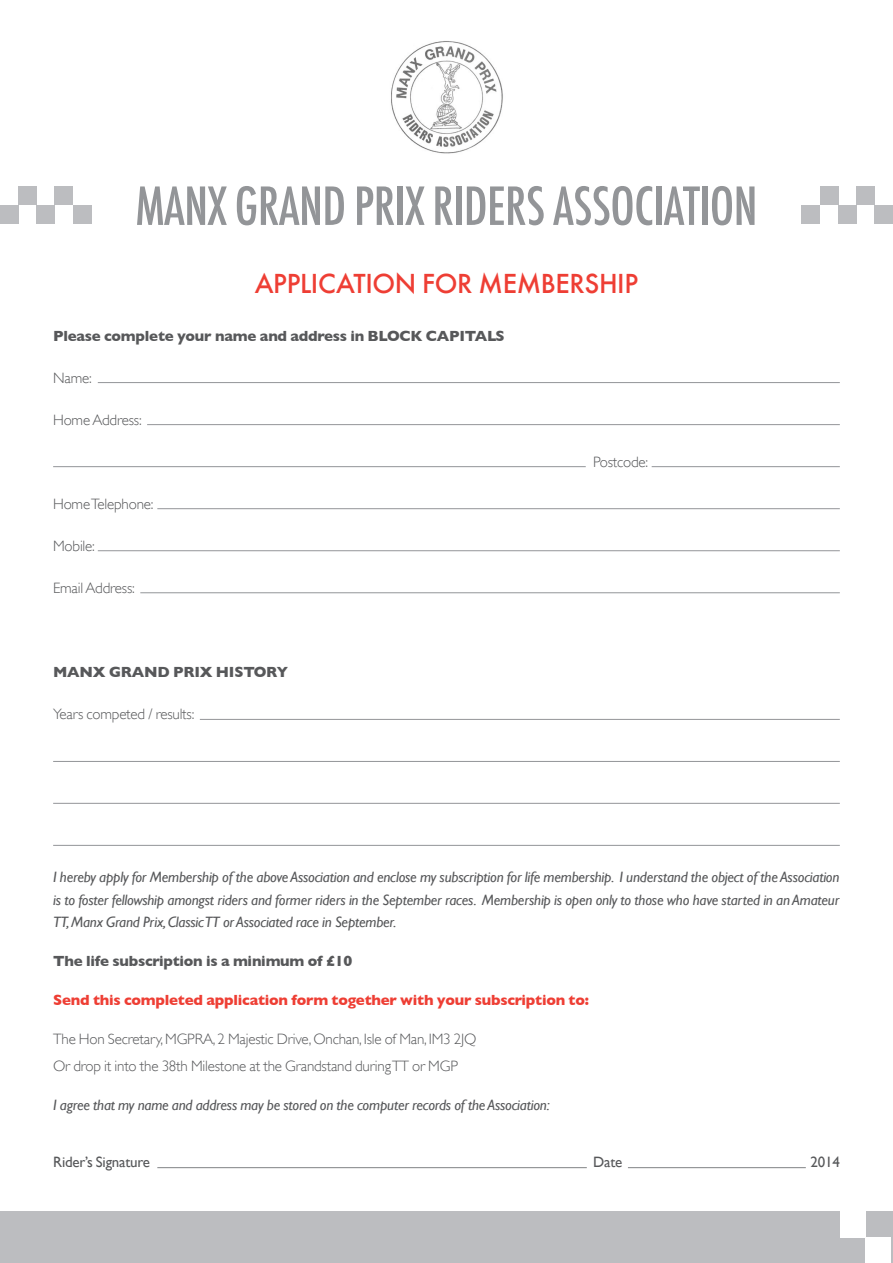
<style>
.page{position:relative;width:893px;height:1263px;background:#fff}
.page>*{position:absolute;margin:0;border:0;box-sizing:border-box;transform-origin:0 0}
.vmcc_header{font:500 condensed 51px "Futura";letter-spacing:-.01em;color:#939598}
.main{font:500 25.5px "Futura";letter-spacing:-.015em;color:#ee3e34}
.main-2{font:italic 15px/22.5px "Gill Sans";letter-spacing:-.015em;color:#57585a;text-align:justify}
.main-3{font:300 15px "Gill Sans";letter-spacing:-.015em;color:#57585a}
.rider{font:300 15px "Gill Sans";letter-spacing:-.015em;color:#57585a}
.rider-2{font:700 15px "Gill Sans";letter-spacing:-.015em;color:#57585a}
.main-4{font:700 15px "Gill Sans";letter-spacing:-.015em;color:#ee3e34}
.main-5{font:700 15px "Gill Sans";letter-spacing:-.015em;color:#57585a}
.main-6{font:15px "Gill Sans";letter-spacing:-.015em;color:#57585a}
</style>
<div class="page">
<div style="left:0;top:1212px;width:893px;height:51px;background:#bcbdc0"></div>
<div style="left:840px;top:1201px;width:25px;height:36px;background:#fff"></div>
<div style="left:865px;top:1237px;width:26px;height:26px;background:#fff"></div>
<div style="left:820px;top:186px;width:18px;height:19px;background:#bcbdc0"></div>
<div style="left:838px;top:205px;width:18px;height:19px;background:#bcbdc0"></div>
<div style="left:856px;top:186px;width:19px;height:19px;background:#bcbdc0"></div>
<div style="left:875px;top:205px;width:18px;height:19px;background:#bcbdc0"></div>
<div style="left:801px;top:205px;width:19px;height:19px;background:#bcbdc0"></div>
<div style="left:18px;top:186px;width:19px;height:19px;background:#bcbdc0"></div>
<div style="left:37px;top:205px;width:18px;height:19px;background:#bcbdc0"></div>
<div style="left:55px;top:186px;width:18px;height:19px;background:#bcbdc0"></div>
<div style="left:73px;top:205px;width:18px;height:19px;background:#bcbdc0"></div>
<div style="left:0;top:205px;width:18px;height:19px;background:#bcbdc0"></div>
<img style="left:391px;top:41px;width:112px;height:113px">
<hr style="left:98px;top:382px;width:742px;height:1px;background:#939598">
<hr style="left:652px;top:466px;width:188px;height:1px;background:#939598">
<hr style="left:98px;top:550px;width:742px;height:1px;background:#939598">
<hr style="left:140px;top:592px;width:700px;height:1px;background:#939598">
<hr style="left:157px;top:508px;width:683px;height:1px;background:#939598">
<hr style="left:628px;top:1167px;width:178px;height:1px;background:#808285">
<hr style="left:157px;top:1167px;width:430px;height:1px;background:#808285">
<hr style="left:147px;top:424px;width:693px;height:1px;background:#939598">
<hr style="left:200px;top:719px;width:640px;height:1px;background:#939598">
<hr style="left:53px;top:761px;width:787px;height:1px;background:#939598">
<hr style="left:53px;top:803px;width:787px;height:1px;background:#939598">
<hr style="left:53px;top:845px;width:787px;height:1px;background:#939598">
<hr style="left:53px;top:466px;width:533px;height:1px;background:#939598">
<p class="vmcc_header" style="left:135px;top:173px;width:624px">MANX GRAND PRIX RIDERS ASSOCIATION</p>
<p class="main" style="left:255px;top:266px;width:385px">APPLICATION FOR MEMBERSHIP</p>
<p class="rider-2" style="left:53px;top:327px;width:453px">Please complete your name and address in BLOCK CAPITALS</p>
<p class="main-3" style="left:53px;top:369px;width:40px">Name:</p>
<p class="rider" style="left:53px;top:411px;width:90px">Home Address:</p>
<p class="rider" style="left:593px;top:453px;width:57px">Postcode:</p>
<p class="rider" style="left:53px;top:495px;width:102px">Home Telephone:</p>
<p class="rider" style="left:53px;top:537px;width:43px">Mobile:</p>
<p class="rider" style="left:53px;top:579px;width:83px">Email Address:</p>
<p class="rider-2" style="left:53px;top:663px;width:236px">MANX GRAND PRIX HISTORY</p>
<p class="rider" style="left:53px;top:705px;width:143px">Years competed / results:</p>
<p class="main-2" style="left:53px;top:866px;width:788px">I hereby apply for Membership of the above Association and enclose my subscription for life membership. I understand the object of the Association is to foster fellowship amongst riders and former riders in the September races. Membership is open only to those who have started in an Amateur TT, Manx Grand Prix, Classic TT or Associated race in September.</p>
<p class="main-5" style="left:53px;top:952px;width:301px">The life subscription is a minimum of £10</p>
<p class="main-4" style="left:53px;top:991px;width:537px">Send this completed application form together with your subscription to:</p>
<p class="main-3" style="left:53px;top:1031px;width:425px">The Hon Secretary, MGPRA, 2 Majestic Drive, Onchan, Isle of Man, IM3 2JQ</p>
<p class="main-3" style="left:53px;top:1058px;width:406px">Or drop it into the 38th Milestone at the Grandstand during TT or MGP</p>
<p class="main-2" style="left:53px;top:1094px;width:498px">I agree that my name and address may be stored on the computer records of the Association:</p>
<p class="main-6" style="left:53px;top:1153px;width:98px">Rider’s Signature</p>
<p class="main-6" style="left:593px;top:1153px;width:31px">Date</p>
<p class="main-6" style="left:810px;top:1153px;width:31px">2014</p>
</div>
